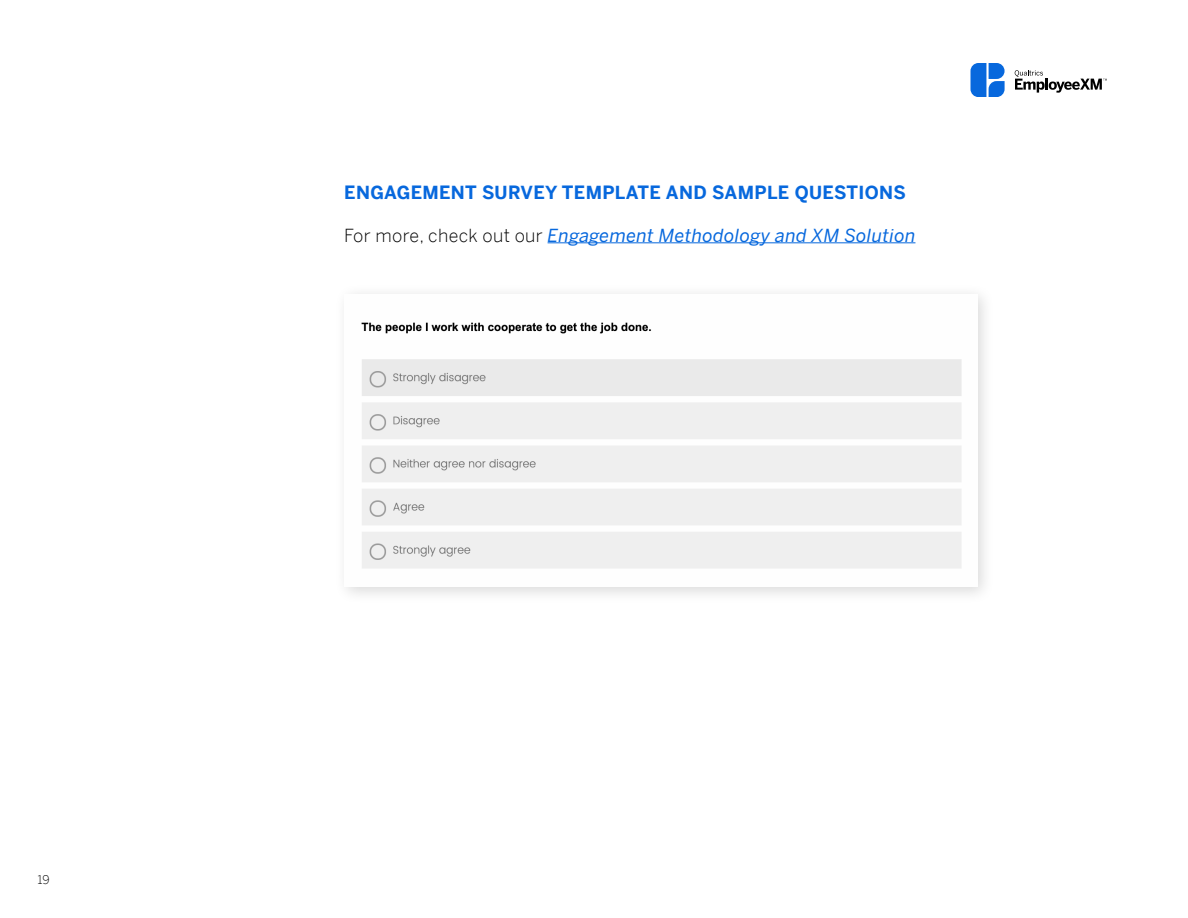
<style>
.page{position:relative;width:1188px;height:918px;background:#fff}
.page>*{position:absolute;margin:0;border:0;box-sizing:border-box;transform-origin:0 0}
.t1{font:italic 18px "Benton Sans";letter-spacing:.02em;color:#0768dd}
.t2{font:700 18px "Benton Sans";letter-spacing:.02em;color:#0768dd}
.t3{font:300 12px "Benton Sans";color:#000}
.s1{font-weight:300;font-style:normal;color:#000}
</style>
<div class="page">
<svg style="left:1015px;top:70px;width:92px;height:23px"></svg>
<svg style="left:970px;top:63px;width:35px;height:34px"></svg>
<hr style="left:548px;top:243px;width:367px;height:1px;background:#0768dd">
<div style="left:334px;top:284px;width:661px;height:320px;background:#000;opacity:.15"></div>
<img style="left:344px;top:294px;width:633px;height:293px">
<p class="t3" style="left:37px;top:871px;width:14px">19</p>
<p class="t2" style="left:344px;top:179px;width:563px">ENGAGEMENT SURVEY TEMPLATE AND SAMPLE QUESTIONS</p>
<p class="t1" style="left:344px;top:223px;width:573px"><span class="s1">For more, check out our</span> Engagement Methodology and XM Solution</p>
</div>
